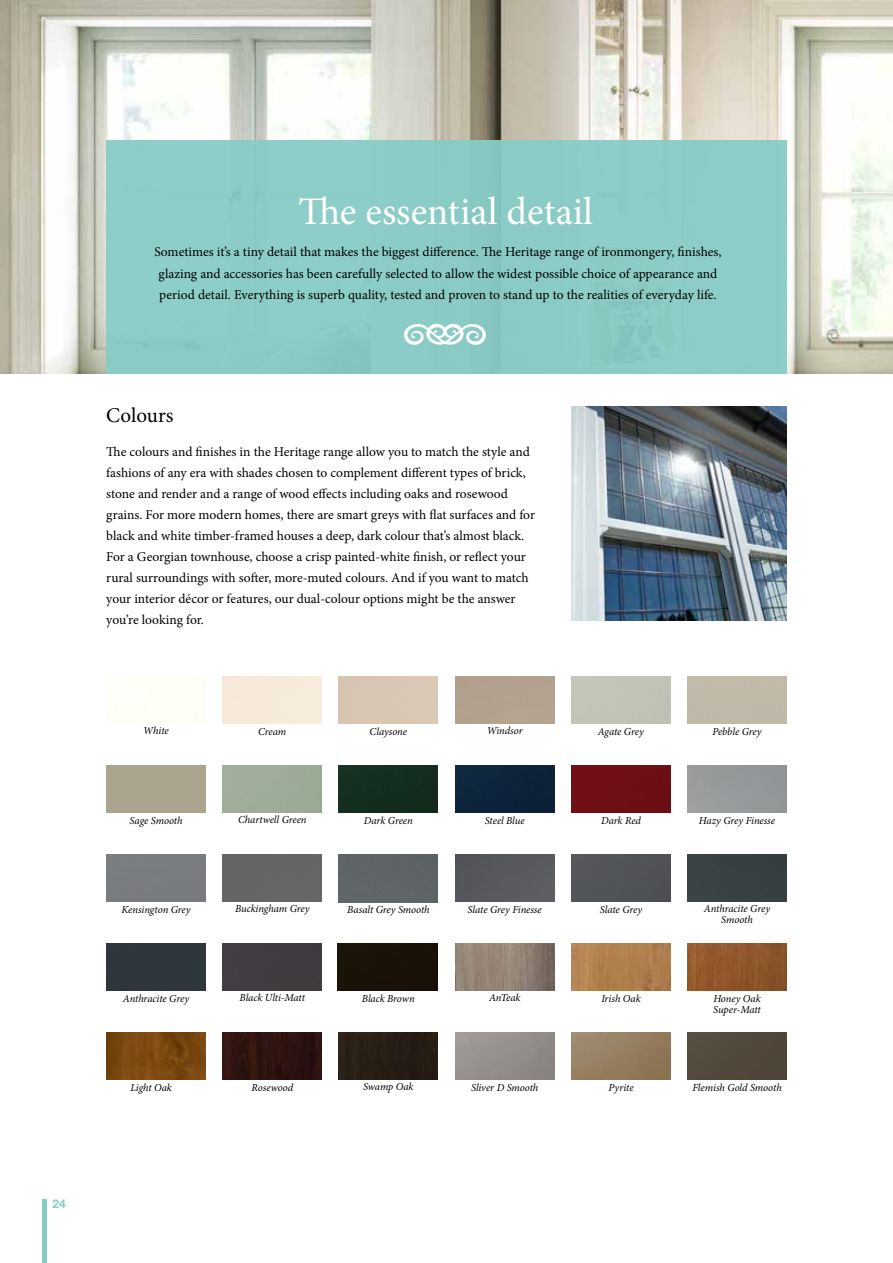
<style>
.page{position:relative;width:893px;height:1263px;background:#fff}
.page>*{position:absolute;margin:0;border:0;box-sizing:border-box;transform-origin:0 0}
.t1{font:39px "Minion Pro";color:#fff}
.t2{font:21px "Minion Pro";color:#000}
.t3{font:13.5px/21px "Minion Pro";letter-spacing:-.005em;color:#000;text-align:center}
.t4{font:700 12px "Helvetica Neue";color:#88ccc7}
.t5{font:italic 10.65px/10.6px "Minion Pro";letter-spacing:-.01em;color:#000}
</style>
<div class="page">
<img style="left:0;top:0;width:893px;height:373px">
<div style="left:106px;top:140px;width:681px;height:233px;background:#88ccc7"></div>
<svg style="left:404px;top:324px;width:82px;height:21px"></svg>
<hr style="left:43px;top:1199px;width:4px;height:64px;background:#88ccc7">
<img style="left:571px;top:407px;width:216px;height:213px">
<img style="left:196px;top:713px;width:10px;height:10px">
<img style="left:223px;top:1032px;width:99px;height:47px">
<div style="left:339px;top:765px;width:99px;height:48px;background:#132d1f"></div>
<div style="left:687px;top:1032px;width:100px;height:48px;background:#51483b"></div>
<div style="left:106px;top:943px;width:100px;height:47px;background:#2e373b"></div>
<div style="left:455px;top:854px;width:99px;height:48px;background:#57595e"></div>
<img style="left:571px;top:943px;width:99px;height:48px">
<div style="left:337px;top:943px;width:101px;height:47px;background:#1b1207"></div>
<div style="left:339px;top:854px;width:99px;height:48px;background:#5e6466"></div>
<img style="left:687px;top:943px;width:100px;height:48px">
<div style="left:687px;top:854px;width:100px;height:47px;background:#384042"></div>
<div style="left:571px;top:854px;width:99px;height:48px;background:#515358"></div>
<div style="left:339px;top:1032px;width:99px;height:47px;background:#271e15"></div>
<img style="left:455px;top:943px;width:99px;height:48px">
<div style="left:223px;top:943px;width:99px;height:47px;background:#403b40"></div>
<div style="left:571px;top:765px;width:99px;height:47px;background:#6e0f15"></div>
<div style="left:223px;top:854px;width:99px;height:47px;background:#646664"></div>
<img style="left:106px;top:1032px;width:100px;height:47px">
<div style="left:455px;top:765px;width:99px;height:47px;background:#0d233b"></div>
<img style="left:571px;top:1032px;width:99px;height:48px">
<h1 class="t1" style="left:298px;top:185px;width:296px">The essential detail</h1>
<p class="t3" style="left:154px;top:242px;width:569px">Sometimes it’s a tiny detail that makes the biggest difference. The Heritage range of ironmongery, finishes, glazing and accessories has been carefully selected to allow the widest possible choice of appearance and period detail. Everything is superb quality, tested and proven to stand up to the realities of everyday life.</p>
<h2 class="t2" style="left:106px;top:401px;width:69px">Colours</h2>
<p class="t3" style="left:106px;top:441px;width:430px;text-align:left">The colours and finishes in the Heritage range allow you to match the style and fashions of any era with shades chosen to complement different types of brick, stone and render and a range of wood effects including oaks and rosewood grains. For more modern homes, there are smart greys with flat surfaces and for black and white timber-framed houses a deep, dark colour that’s almost black.<br>For a Georgian townhouse, choose a crisp painted-white finish, or reflect your rural surroundings with softer, more-muted colours. And if you want to match your interior décor or features, our dual-colour options might be the answer you’re looking for.</p>
<p class="t5" style="left:143px;top:726px;width:27px">White</p>
<p class="t5" style="left:258px;top:726px;width:30px">Cream</p>
<p class="t5" style="left:370px;top:726px;width:39px">Claysone</p>
<p class="t5" style="left:487px;top:726px;width:37px">Windsor</p>
<p class="t5" style="left:598px;top:726px;width:47px">Agate Grey</p>
<p class="t5" style="left:712px;top:726px;width:51px">Pebble Grey</p>
<p class="t5" style="left:130px;top:815px;width:55px">Sage Smooth</p>
<p class="t5" style="left:238px;top:815px;width:70px">Chartwell Green</p>
<p class="t5" style="left:601px;top:815px;width:41px">Dark Red</p>
<p class="t5" style="left:485px;top:815px;width:41px">Steel Blue</p>
<p class="t5" style="left:364px;top:815px;width:50px">Dark Green</p>
<p class="t5" style="left:699px;top:815px;width:78px">Hazy Grey Finesse</p>
<p class="t5" style="left:235px;top:904px;width:76px">Buckingham Grey</p>
<p class="t5" style="left:121px;top:904px;width:71px">Kensington Grey</p>
<p class="t5" style="left:347px;top:904px;width:84px">Basalt Grey Smooth</p>
<p class="t5" style="left:468px;top:904px;width:76px">Slate Grey Finesse</p>
<p class="t5" style="left:600px;top:904px;width:44px">Slate Grey</p>
<p class="t5" style="left:704px;top:904px;width:68px;text-align:center">Anthracite Grey<br>Smooth</p>
<p class="t5" style="left:123px;top:993px;width:68px">Anthracite Grey</p>
<p class="t5" style="left:240px;top:993px;width:67px">Black Ulti-Matt</p>
<p class="t5" style="left:489px;top:992px;width:33px">AnTeak</p>
<p class="t5" style="left:362px;top:993px;width:54px">Black Brown</p>
<p class="t5" style="left:601px;top:993px;width:41px">Irish Oak</p>
<p class="t5" style="left:713px;top:993px;width:49px">Honey Oak<br>Super-Matt</p>
<p class="t5" style="left:363px;top:1082px;width:52px">Swamp Oak</p>
<p class="t5" style="left:130px;top:1082px;width:43px">Light Oak</p>
<p class="t5" style="left:471px;top:1082px;width:69px">Sliver D Smooth</p>
<p class="t5" style="left:251px;top:1082px;width:43px">Rosewood</p>
<p class="t5" style="left:608px;top:1082px;width:27px">Pyrite</p>
<p class="t5" style="left:692px;top:1082px;width:91px">Flemish Gold Smooth</p>
<p class="t4" style="left:53px;top:1194px;width:15px">24</p>
</div>
